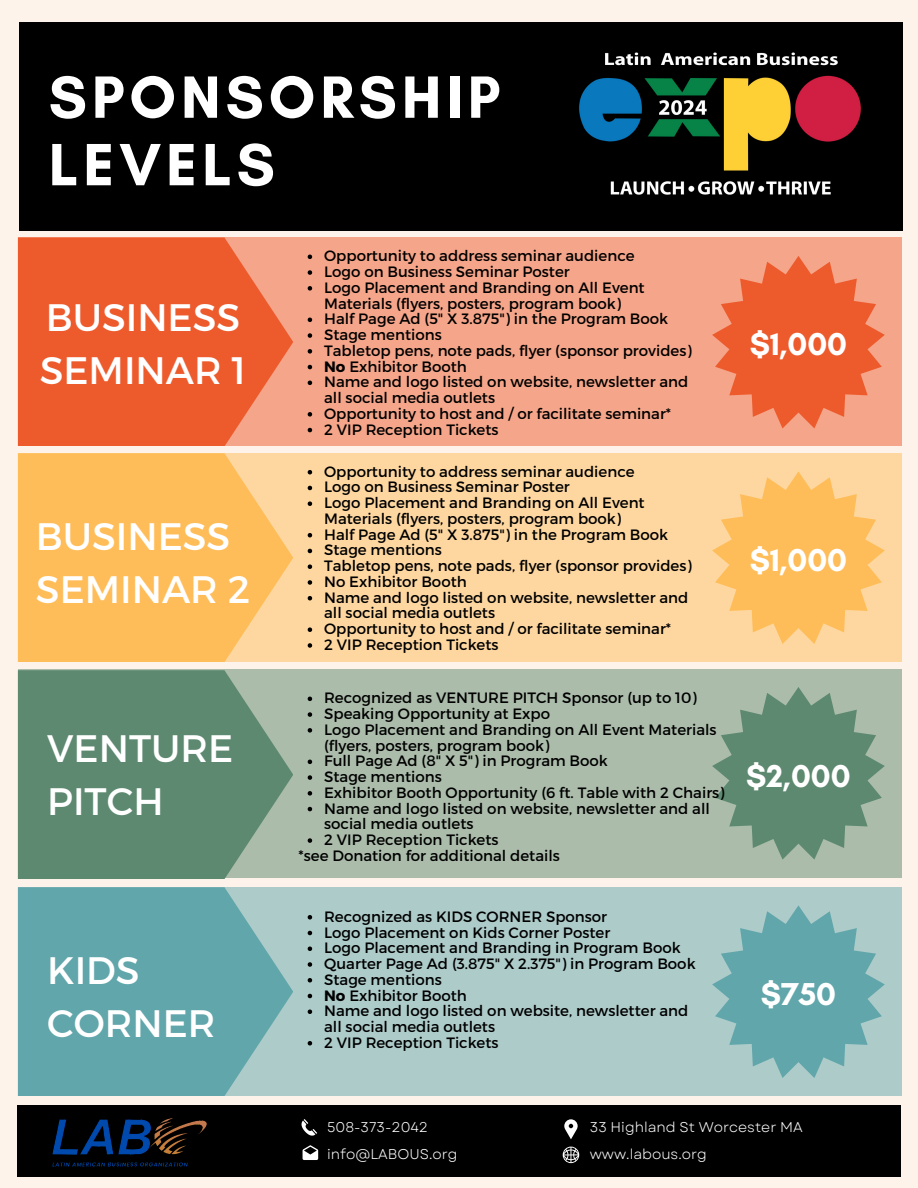
<style>
.page{position:relative;width:918px;height:1188px;background:#fef3ea}
.page>*{position:absolute;margin:0;border:0;box-sizing:border-box;transform-origin:0 0}
.t1{font:700 60.75px/67.5px "Glacial Indifference";letter-spacing:.08em;color:#fff}
.t2{font:38.25px/52.8px "Montserrat";color:#fff}
.t3{font:700 32.25px "Glacial Indifference";color:#fff}
.t4{font:15px/15.8px "Montserrat";color:#000}
.t5{font:14.1px "Garet";color:#fff}
.s1{font-weight:700}
</style>
<div class="page">
<div style="left:19px;top:22px;width:883px;height:209px;background:#000"></div>
<div style="left:18px;top:238px;width:883px;height:208px;background:#f5a589"></div>
<div style="left:18px;top:453px;width:883px;height:209px;background:#fed7a0"></div>
<div style="left:18px;top:669px;width:883px;height:209px;background:#abbcab"></div>
<div style="left:18px;top:887px;width:883px;height:209px;background:#adcbc9"></div>
<svg style="left:18px;top:238px;width:275px;height:208px;fill:#ed5b2d"></svg>
<svg style="left:18px;top:453px;width:275px;height:209px;fill:#ffbd59"></svg>
<svg style="left:18px;top:670px;width:275px;height:209px;fill:#5d8970"></svg>
<svg style="left:18px;top:887px;width:275px;height:209px;fill:#61a6ab"></svg>
<div style="left:17px;top:1105px;width:884px;height:72px;background:#000"></div>
<svg style="left:564px;top:1119px;width:14px;height:20px"></svg>
<svg style="left:563px;top:1147px;width:16px;height:16px"></svg>
<svg style="left:303px;top:1145px;width:15px;height:15px"></svg>
<svg style="left:301px;top:1119px;width:16px;height:17px"></svg>
<svg style="left:712px;top:256px;width:173px;height:172px"></svg>
<svg style="left:712px;top:471px;width:173px;height:173px"></svg>
<svg style="left:712px;top:687px;width:173px;height:173px"></svg>
<svg style="left:712px;top:905px;width:173px;height:173px"></svg>
<svg style="left:308px;top:255px;width:4px;height:4px"></svg>
<svg style="left:308px;top:270px;width:4px;height:5px"></svg>
<svg style="left:308px;top:286px;width:4px;height:5px"></svg>
<svg style="left:308px;top:318px;width:4px;height:4px"></svg>
<svg style="left:308px;top:333px;width:4px;height:5px"></svg>
<svg style="left:308px;top:349px;width:4px;height:5px"></svg>
<svg style="left:308px;top:365px;width:4px;height:4px"></svg>
<svg style="left:308px;top:381px;width:4px;height:4px"></svg>
<svg style="left:308px;top:412px;width:4px;height:5px"></svg>
<svg style="left:308px;top:428px;width:4px;height:4px"></svg>
<svg style="left:308px;top:470px;width:4px;height:4px"></svg>
<svg style="left:308px;top:486px;width:4px;height:4px"></svg>
<svg style="left:308px;top:501px;width:4px;height:5px"></svg>
<svg style="left:308px;top:533px;width:4px;height:4px"></svg>
<svg style="left:308px;top:549px;width:4px;height:4px"></svg>
<svg style="left:308px;top:564px;width:4px;height:5px"></svg>
<svg style="left:308px;top:580px;width:4px;height:5px"></svg>
<svg style="left:308px;top:596px;width:4px;height:4px"></svg>
<svg style="left:308px;top:627px;width:4px;height:5px"></svg>
<svg style="left:308px;top:643px;width:4px;height:5px"></svg>
<svg style="left:308px;top:697px;width:4px;height:4px"></svg>
<svg style="left:308px;top:712px;width:4px;height:5px"></svg>
<svg style="left:308px;top:728px;width:4px;height:5px"></svg>
<svg style="left:308px;top:760px;width:4px;height:4px"></svg>
<svg style="left:308px;top:775px;width:4px;height:5px"></svg>
<svg style="left:308px;top:791px;width:4px;height:5px"></svg>
<svg style="left:308px;top:807px;width:4px;height:4px"></svg>
<svg style="left:308px;top:838px;width:4px;height:5px"></svg>
<svg style="left:308px;top:915px;width:4px;height:5px"></svg>
<svg style="left:308px;top:931px;width:4px;height:4px"></svg>
<svg style="left:308px;top:947px;width:4px;height:4px"></svg>
<svg style="left:308px;top:962px;width:4px;height:5px"></svg>
<svg style="left:308px;top:978px;width:4px;height:5px"></svg>
<svg style="left:308px;top:994px;width:4px;height:4px"></svg>
<svg style="left:308px;top:1010px;width:4px;height:4px"></svg>
<svg style="left:308px;top:1041px;width:4px;height:5px"></svg>
<img style="left:579px;top:52px;width:282px;height:143px">
<img style="left:24px;top:1086px;width:213px;height:81px">
<p class="t1" style="left:49px;top:63px;width:453px">SPONSORSHIP<br>LEVELS</p>
<p class="t2" style="left:40px;top:289px;width:208px">BUSINESS<br>SEMINAR 1</p>
<p class="t2" style="left:36px;top:508px;width:216px">BUSINESS<br>SEMINAR 2</p>
<p class="t2" style="left:47px;top:720px;width:187px">VENTURE<br>PITCH</p>
<p class="t2" style="left:47px;top:942px;width:170px">KIDS<br>CORNER</p>
<p class="t4" style="left:324px;top:247px;width:312px">Opportunity to address seminar audience</p>
<h2 class="t4" style="left:324px;top:263px;width:247px">Logo on Business Seminar Poster</h2>
<h3 class="t4" style="left:324px;top:279px;width:322px">Logo Placement and Branding on All Event<br>Materials (flyers, posters, program book)</h3>
<p class="t4" style="left:324px;top:310px;width:346px">Half Page Ad (5" X 3.875") in the Program Book</p>
<p class="t4" style="left:324px;top:326px;width:119px">Stage mentions</p>
<p class="t4" style="left:324px;top:342px;width:369px">Tabletop pens, note pads, flyer (sponsor provides)</p>
<p class="t4" style="left:324px;top:358px;width:144px"><span class="s1">No</span> Exhibitor Booth</p>
<p class="t4" style="left:324px;top:373px;width:366px">Name and logo listed on website, newsletter and all social media outlets</p>
<p class="t4" style="left:324px;top:405px;width:349px">Opportunity to host and / or facilitate seminar*</p>
<p class="t4" style="left:324px;top:421px;width:176px">2 VIP Reception Tickets</p>
<p class="t4" style="left:324px;top:463px;width:312px">Opportunity to address seminar audience</p>
<p class="t4" style="left:324px;top:479px;width:247px">Logo on Business Seminar Poster</p>
<p class="t4" style="left:324px;top:494px;width:322px">Logo Placement and Branding on All Event<br>Materials (flyers, posters, program book)</p>
<p class="t4" style="left:324px;top:526px;width:346px">Half Page Ad (5" X 3.875") in the Program Book</p>
<p class="t4" style="left:324px;top:542px;width:119px">Stage mentions</p>
<p class="t4" style="left:324px;top:557px;width:369px">Tabletop pens, note pads, flyer (sponsor provides)</p>
<p class="t4" style="left:324px;top:573px;width:144px">No Exhibitor Booth</p>
<p class="t4" style="left:324px;top:589px;width:366px">Name and logo listed on website, newsletter and all social media outlets</p>
<p class="t4" style="left:324px;top:620px;width:349px">Opportunity to host and / or facilitate seminar*</p>
<p class="t4" style="left:324px;top:636px;width:176px">2 VIP Reception Tickets</p>
<p class="t4" style="left:324px;top:689px;width:374px">Recognized as VENTURE PITCH Sponsor (up to 10)</p>
<p class="t4" style="left:324px;top:705px;width:228px">Speaking Opportunity at Expo</p>
<h3 class="t4" style="left:324px;top:721px;width:394px">Logo Placement and Branding on All Event Materials (flyers, posters, program book)</h3>
<h2 class="t4" style="left:324px;top:752px;width:285px">Full Page Ad (8" X 5") in Program Book</h2>
<h2 class="t4" style="left:324px;top:768px;width:119px">Stage mentions</h2>
<p class="t4" style="left:324px;top:784px;width:402px">Exhibitor Booth Opportunity (6 ft. Table with 2 Chairs)</p>
<p class="t4" style="left:324px;top:800px;width:387px">Name and logo listed on website, newsletter and all social media outlets</p>
<p class="t4" style="left:324px;top:831px;width:176px">2 VIP Reception Tickets</p>
<p class="t4" style="left:299px;top:847px;width:263px">*see Donation for additional details</p>
<p class="t4" style="left:324px;top:908px;width:285px">Recognized as KIDS CORNER Sponsor</p>
<p class="t4" style="left:324px;top:924px;width:288px">Logo Placement on Kids Corner Poster</p>
<p class="t4" style="left:324px;top:939px;width:358px">Logo Placement and Branding in Program Book</p>
<p class="t4" style="left:324px;top:955px;width:373px">Quarter Page Ad (3.875" X 2.375") in Program Book</p>
<h3 class="t4" style="left:324px;top:971px;width:119px">Stage mentions</h3>
<p class="t4" style="left:324px;top:987px;width:144px"><span class="s1">No</span> Exhibitor Booth</p>
<p class="t4" style="left:324px;top:1002px;width:366px">Name and logo listed on website, newsletter and all social media outlets</p>
<p class="t4" style="left:324px;top:1034px;width:176px">2 VIP Reception Tickets</p>
<p class="t3" style="left:750px;top:325px;width:99px">$1,000</p>
<p class="t3" style="left:750px;top:540px;width:99px">$1,000</p>
<p class="t3" style="left:746px;top:756px;width:106px">$2,000</p>
<p class="t3" style="left:761px;top:974px;width:77px">$750</p>
<h2 class="t5" style="left:327px;top:1116px;width:102px">508-373-2042</h2>
<h3 class="t5" style="left:327px;top:1143px;width:132px">info@LABOUS.org</h3>
<h1 class="t5" style="left:590px;top:1117px;width:215px">33 Highland St Worcester MA</h1>
<p class="t5" style="left:590px;top:1144px;width:119px">www.labous.org</p>
</div>
